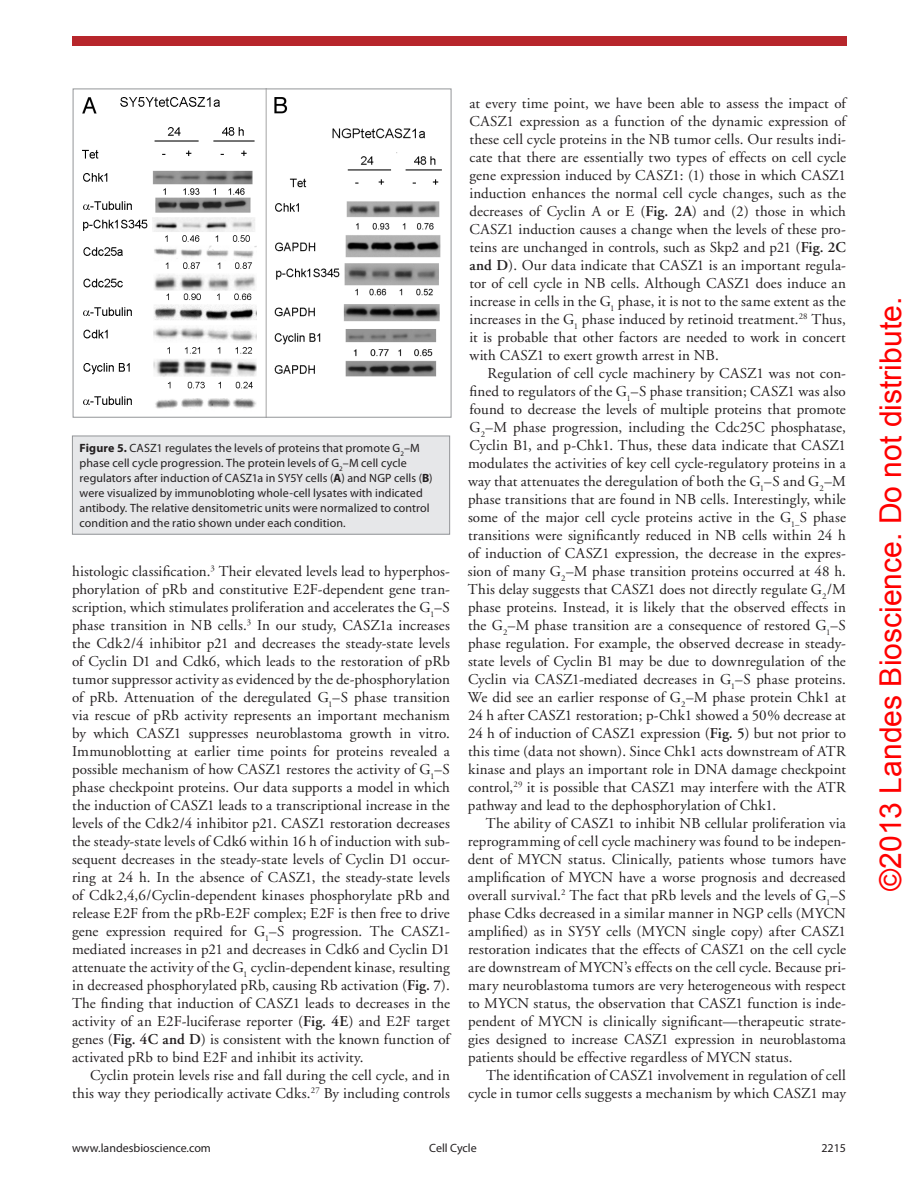
<style>
.page{position:relative;width:918px;height:1188px;background:#fff}
.page>*{position:absolute;margin:0;border:0;box-sizing:border-box;transform-origin:0 0}
.t1{font:30.15px "Arial";color:#f00}
.t2{font:15px/18px "Adobe Garamond";letter-spacing:.01em;color:#231f20;text-align:justify}
.t3{font:12px/15px "Myriad Pro";letter-spacing:.005em;color:#231f20}
.s1{font-weight:700}
.s2{font-weight:600}
</style>
<div class="page">
<div style="left:72px;top:36px;width:774px;height:10px;background:#b7262b"></div>
<div style="left:72px;top:436px;width:378px;height:98px;background:#e6e7e9"></div>
<div style="left:72px;top:436px;width:378px;height:99px;border:1px solid #939598"></div>
<img style="left:82px;top:91px;width:360px;height:325px">
<div style="left:73px;top:89px;width:378px;height:329px;border:1px solid #939598"></div>
<p class="t3" style="left:80px;top:440px;width:355px"><span class="s1">Figure 5.</span> CAS Z1 regulates the levels of proteins that promote G<sub>2</sub>–M phase cell cycle progression. The protein levels of G<sub>2</sub>–M cell cycle regulators after induction of CAS Z1a in SY5Y cells (<span class="s1">A</span>) and NGP cells (<span class="s1">B</span>) were visualized by immunobloting whole-cell lysates with indicated antibody. The relative densitometric units were normalized to control condition and the ratio shown under each condition.</p>
<p class="t2" style="left:72px;top:563px;width:379px">histologic classification.<sup>3</sup> Their elevated levels lead to hyperphos&shy;phorylation of pRb and constitutive E2F-dependent gene tran&shy;scription, which stimulates proliferation and accelerates the G<sub>1</sub>–S phase transition in NB cells.<sup>3</sup> In our study, CASZ1a increases the Cdk2/4 inhibitor p21 and decreases the steady-state levels of Cyclin D1 and Cdk6, which leads to the restoration of pRb tumor suppressor activity as evidenced by the de-phosphorylation of pRb. Attenuation of the deregulated G<sub>1</sub>–S phase transition via rescue of pRb activity represents an important mechanism by which CASZ1 suppresses neuroblastoma growth in vitro.<br>Immunoblotting at earlier time points for proteins revealed a possible mechanism of how CASZ1 restores the activity of G<sub>1</sub>–S phase checkpoint proteins. Our data supports a model in which the induction of CASZ1 leads to a transcriptional increase in the levels of the Cdk2/4 inhibitor p21. CASZ1 restoration decreases the steady-state levels of Cdk6 within 16 h of induction with sub&shy;sequent decreases in the steady-state levels of Cyclin D1 occur&shy;ring at 24 h. In the absence of CASZ1, the steady-state levels of Cdk2,4,6/Cyclin-dependent kinases phosphorylate pRb and release E2F from the pRb-E2F complex; E2F is then free to drive gene expression required for G<sub>1</sub>–S progression. The CASZ1- mediated increases in p21 and decreases in Cdk6 and Cyclin D1 attenuate the activity of the G<sub>1</sub> cyclin-dependent kinase, resulting in decreased phosphorylated pRb, causing Rb activation (<span class="s2">Fig. 7</span>).<br>The finding that induction of CASZ1 leads to decreases in the activity of an E2F-luciferase reporter (<span class="s2">Fig. 4E</span>) and E2F target genes (<span class="s2">Fig. 4C and D</span>) is consistent with the known function of activated pRb to bind E2F and inhibit its activity.</p>
<p class="t2" style="left:72px;top:1067px;width:379px;text-align:right">Cyclin protein levels rise and fall during the cell cycle, and in this way they periodically activate Cdks.<sup>27</sup> By including controls</p>
<p class="t2" style="left:469px;top:95px;width:378px">at every time point, we have been able to assess the impact of CASZ1 expression as a function of the dynamic expression of these cell cycle proteins in the NB tumor cells. Our results indi&shy;cate that there are essentially two types of effects on cell cycle gene expression induced by CASZ1: (1) those in which CASZ1 induction enhances the normal cell cycle changes, such as the decreases of Cyclin A or E (<span class="s2">Fig. 2A</span>) and (2) those in which CASZ1 induction causes a change when the levels of these pro&shy;teins are unchanged in controls, such as Skp2 and p21 (<span class="s2">Fig. 2C and D</span>). Our data indicate that CASZ1 is an important regula&shy;tor of cell cycle in NB cells. Although CASZ1 does induce an increase in cells in the G<sub>1</sub> phase, it is not to the same extent as the increases in the G<sub>1</sub> phase induced by retinoid treatment.<sup>28</sup> Thus, it is probable that other factors are needed to work in concert with CASZ1 to exert growth arrest in NB.</p>
<p class="t2" style="left:468px;top:365px;width:380px;text-indent:19px">Regulation of cell cycle machinery by CASZ1 was not con&shy;fined to regulators of the G<sub>1</sub>–S phase transition; CASZ1 was also found to decrease the levels of multiple proteins that promote G<sub>2</sub>–M phase progression, including the Cdc25C phosphatase, Cyclin B1, and p-Chk1. Thus, these data indicate that CASZ1 modulates the activities of key cell cycle-regulatory proteins in a way that attenuates the deregulation of both the G<sub>1</sub>–S and G<sub>2</sub>–M phase transitions that are found in NB cells. Interestingly, while some of the major cell cycle proteins active in the G<sub>1–</sub>S phase transitions were significantly reduced in NB cells within 24 h of induction of CASZ1 expression, the decrease in the expres&shy;sion of many G<sub>2</sub>–M phase transition proteins occurred at 48 h.<br>This delay suggests that CASZ1 does not directly regulate G<sub>2</sub>/M phase proteins. Instead, it is likely that the observed effects in the G<sub>2</sub>–M phase transition are a consequence of restored G<sub>1</sub>–S phase regulation. For example, the observed decrease in steady&shy;state levels of Cyclin B1 may be due to downregulation of the Cyclin via CASZ1-mediated decreases in G<sub>1</sub>–S phase proteins.<br>We did see an earlier response of G<sub>2</sub>–M phase protein Chk1 at 24 h after CASZ1 restoration; p-Chk1 showed a 50% decrease at 24 h of induction of CASZ1 expression (<span class="s2">Fig. 5</span>) but not prior to this time (data not shown). Since Chk1 acts downstream of ATR kinase and plays an important role in DNA damage checkpoint control,<sup>29</sup> it is possible that CASZ1 may interfere with the ATR pathway and lead to the dephosphorylation of Chk1.</p>
<p class="t2" style="left:468px;top:815px;width:380px;text-indent:18px">The ability of CASZ1 to inhibit NB cellular proliferation via reprogramming of cell cycle machinery was found to be indepen&shy;dent of MYCN status. Clinically, patients whose tumors have amplification of MYCN have a worse prognosis and decreased overall survival.<sup>2</sup> The fact that pRb levels and the levels of G<sub>1</sub>–S phase Cdks decreased in a similar manner in NGP cells (MYCN amplified) as in SY5Y cells (MYCN single copy) after CASZ1 restoration indicates that the effects of CASZ1 on the cell cycle are downstream of MYCN’s effects on the cell cycle. Because pri&shy;mary neuroblastoma tumors are very heterogeneous with respect to MYCN status, the observation that CASZ1 function is inde&shy;pendent of MYCN is clinically significant—therapeutic strate&shy;gies designed to increase CASZ1 expression in neuroblastoma patients should be effective regardless of MYCN status.</p>
<p class="t2" style="left:468px;top:1067px;width:380px;text-align:right">The identification of CASZ1 involvement in regulation of cell cycle in tumor cells suggests a mechanism by which CASZ1 may</p>
<p class="t3" style="left:72px;top:1140px;width:140px">www.landesbioscience.com</p>
<p class="t3" style="left:429px;top:1140px;width:49px">Cell Cycle</p>
<p class="t3" style="left:821px;top:1140px;width:26px">2215</p>
<h1 class="t1" style="left:871px;top:891px;width:595px;rotate:-90deg">©2013 Landes Bioscience. Do not distribute.</h1>
</div>
